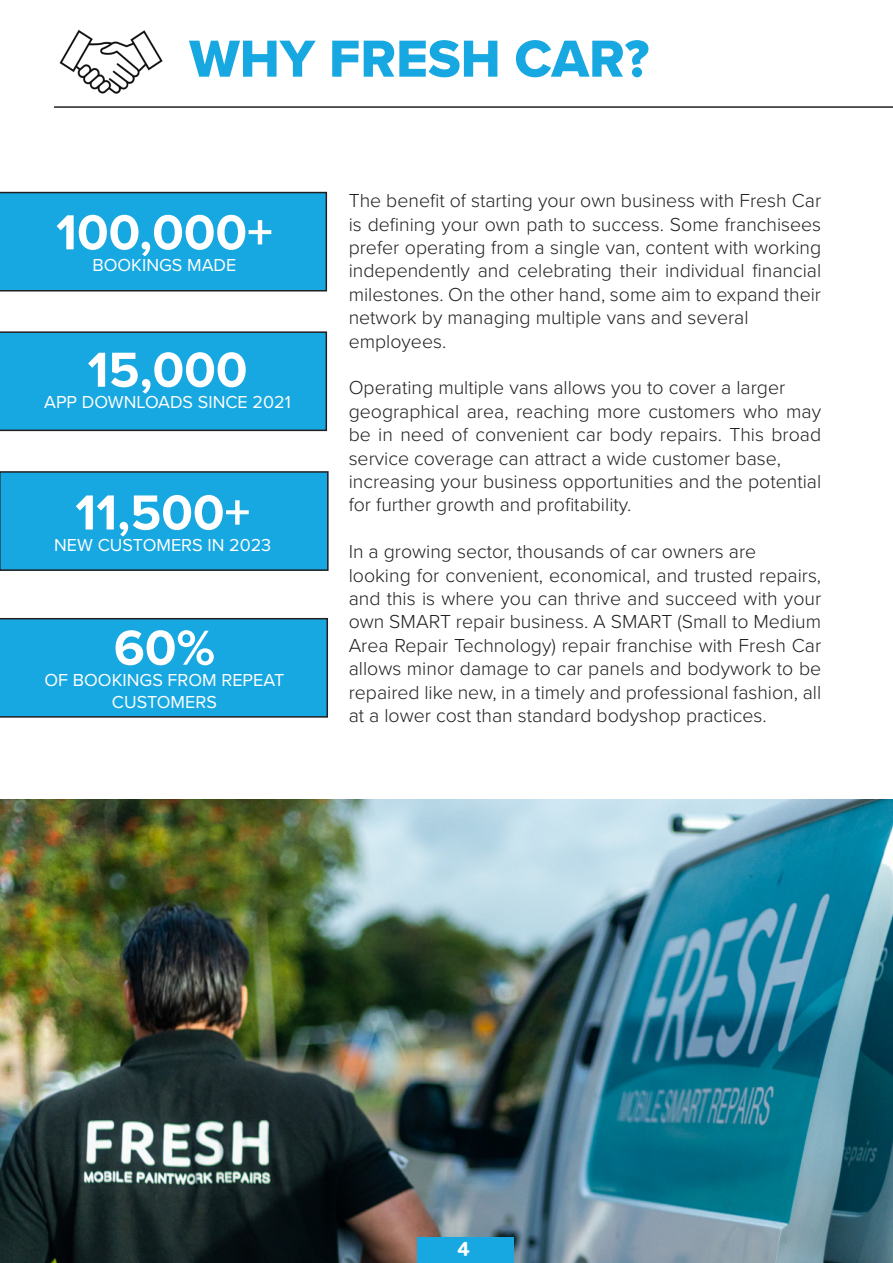
<style>
.page{position:relative;width:893px;height:1263px;background:#fff}
.page>*{position:absolute;margin:0;border:0;box-sizing:border-box;transform-origin:0 0}
.t1{font:54px "Proxima Nova Extrabld";color:#18a8e1}
.t2{font:700 51px "Proxima Nova";color:#fff}
.t3{font:700 24px "Domus";color:#fff}
.t4{font:300 19.5px/23.4px "Proxima Nova";color:#231f20;text-align:justify}
.t5{font:18px "Proxima Nova";color:#fff}
</style>
<div class="page">
<img style="left:0;top:799px;width:893px;height:464px">
<hr style="left:54px;top:106px;width:839px;height:2px;background:#231f20">
<div style="left:417px;top:1238px;width:97px;height:25px;background:#18a8e1"></div>
<div style="left:0;top:192px;width:327px;height:99px;background:#18a8e1"></div>
<div style="left:0;top:331px;width:327px;height:100px;background:#18a8e1"></div>
<div style="left:0;top:471px;width:329px;height:100px;background:#18a8e1"></div>
<div style="left:0;top:618px;width:328px;height:100px;background:#18a8e1"></div>
<img style="left:59px;top:29px;width:104px;height:65px">
<p class="t1" style="left:189px;top:18px;width:461px">WHY FRESH CAR?</p>
<p class="t2" style="left:56px;top:194px;width:218px">100,000+</p>
<p class="t5" style="left:92px;top:251px;width:145px">BOOKINGS MADE</p>
<p class="t2" style="left:88px;top:332px;width:161px">15,000</p>
<p class="t5" style="left:44px;top:389px;width:248px">APP DOWNLOADS SINCE 2021</p>
<p class="t2" style="left:75px;top:474px;width:176px">11,500+</p>
<p class="t5" style="left:54px;top:532px;width:219px">NEW CUSTOMERS IN 2023</p>
<p class="t2" style="left:114px;top:610px;width:103px">60%</p>
<p class="t5" style="left:45px;top:667px;width:241px">OF BOOKINGS FROM REPEAT</p>
<p class="t5" style="left:112px;top:688px;width:107px">CUSTOMERS</p>
<p class="t4" style="left:349px;top:188px;width:474px">The benefit of starting your own business with Fresh Car is defining your own path to success. Some franchisees prefer operating from a single van, content with working independently and celebrating their individual financial milestones. On the other hand, some aim to expand their network by managing multiple vans and several</p>
<p class="t4" style="left:349px;top:328px;width:99px">employees.</p>
<p class="t4" style="left:349px;top:375px;width:438px">Operating multiple vans allows you to cover a larger</p>
<p class="t4" style="left:349px;top:399px;width:474px">geographical area, reaching more customers who may be in need of convenient car body repairs. This broad service coverage can attract a wide customer base,</p>
<p class="t4" style="left:349px;top:469px;width:474px">increasing your business opportunities and the potential for further growth and profitability.</p>
<p class="t4" style="left:349px;top:539px;width:409px">In a growing sector, thousands of car owners are</p>
<p class="t4" style="left:349px;top:562px;width:474px">looking for convenient, economical, and trusted repairs, and this is where you can thrive and succeed with your own SMART repair business. A SMART (Small to Medium Area Repair Technology) repair franchise with Fresh Car allows minor damage to car panels and bodywork to be repaired like new, in a timely and professional fashion, all at a lower cost than standard bodyshop practices.</p>
<p class="t3" style="left:457px;top:1233px;width:14px">4</p>
</div>
